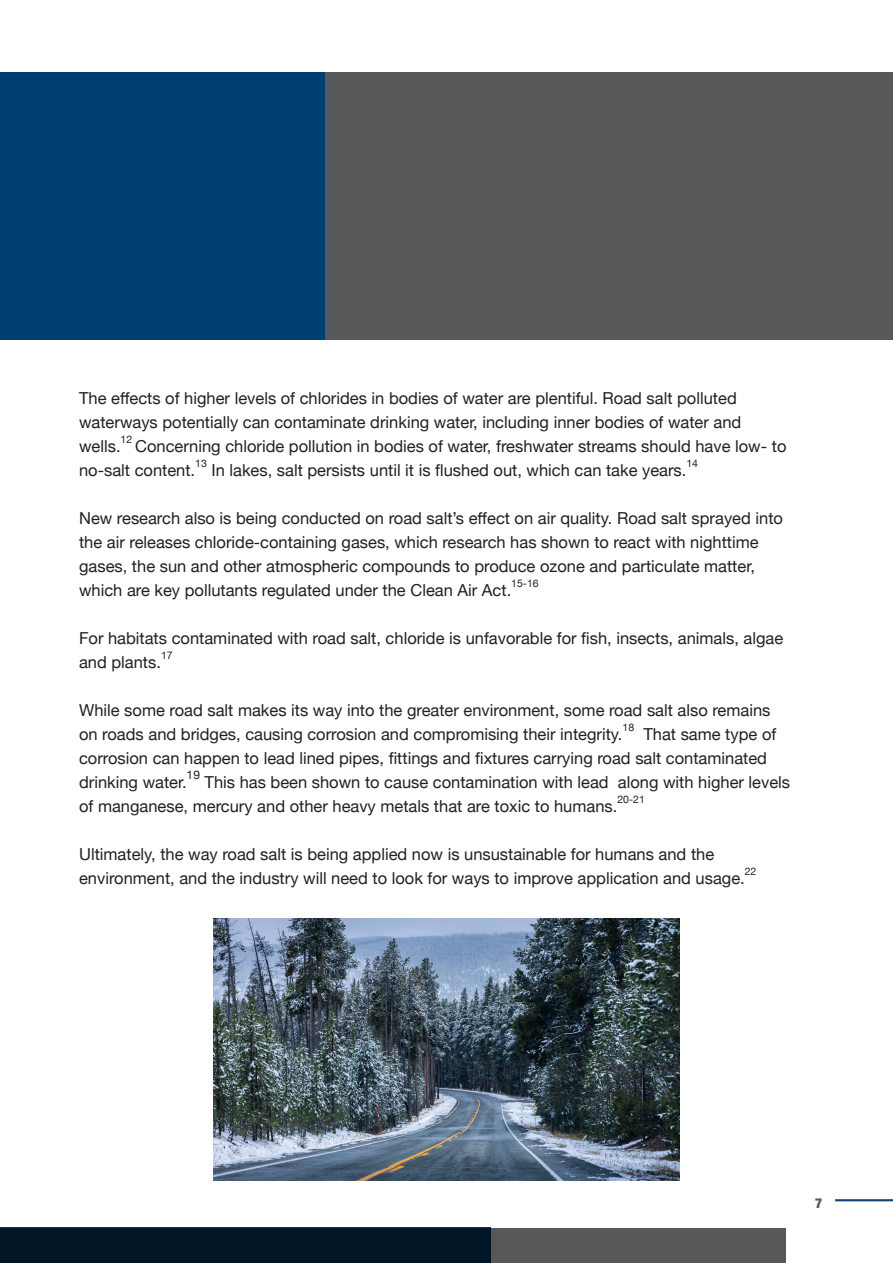
<style>
.page{position:relative;width:893px;height:1263px;background:#fff}
.page>*{position:absolute;margin:0;border:0;box-sizing:border-box;transform-origin:0 0}
.body_text{font:16.5px/24px "Helvetica Neue";color:#231f20}
.t1{font:900 condensed 13.5px "Helvetica Neue";color:#57585a}
.body_text-2{font:12px "Helvetica Neue";color:#231f20}
.body_text-3{font:10.5px "Helvetica Neue";color:#231f20}
</style>
<div class="page">
<hr style="left:835px;top:1199px;width:58px;height:2px;background:#12406e">
<div style="left:0;top:73px;width:592px;height:267px;background:#004071"></div>
<div style="left:325px;top:73px;width:568px;height:267px;background:#57585a"></div>
<img style="left:213px;top:918px;width:467px;height:263px">
<div style="left:0;top:1228px;width:786px;height:35px;background:#57585a"></div>
<div style="left:0;top:1227px;width:491px;height:36px;background:#001627"></div>
<p class="body_text" style="left:79px;top:387px;width:664px">The effects of higher levels of chlorides in bodies of water are plentiful. Road salt polluted waterways potentially can contaminate drinking water, including inner bodies of water and wells.</p>
<p class="body_text-3" style="left:121px;top:432px;width:13px">12</p>
<p class="body_text" style="left:79px;top:435px;width:709px;text-indent:56px">Concerning chloride pollution in bodies of water, freshwater streams should have low- to no-salt content.</p>
<p class="body_text-3" style="left:195px;top:456px;width:13px">13</p>
<p class="body_text-3" style="left:686px;top:456px;width:13px">14</p>
<p class="body_text" style="left:211px;top:459px;width:476px">In lakes, salt persists until it is flushed out, which can take years.</p>
<p class="body_text" style="left:79px;top:507px;width:705px">New research also is being conducted on road salt’s effect on air quality. Road salt sprayed into the air releases chloride-containing gases, which research has shown to react with nighttime gases, the sun and other atmospheric compounds to produce ozone and particulate matter, which are key pollutants regulated under the Clean Air Act.</p>
<p class="body_text-3" style="left:511px;top:576px;width:29px">15-16</p>
<p class="body_text" style="left:79px;top:627px;width:706px">For habitats contaminated with road salt, chloride is unfavorable for fish, insects, animals, algae and plants.</p>
<p class="body_text-3" style="left:161px;top:648px;width:13px">17</p>
<p class="body_text" style="left:79px;top:699px;width:693px">While some road salt makes its way into the greater environment, some road salt also remains on roads and bridges, causing corrosion and compromising their integrity.</p>
<p class="body_text-3" style="left:622px;top:720px;width:13px">18</p>
<p class="body_text" style="left:79px;top:723px;width:699px;text-indent:564px">That same type of corrosion can happen to lead lined pipes, fittings and fixtures carrying road salt contaminated drinking water.</p>
<p class="body_text-2" style="left:187px;top:766px;width:15px">19</p>
<p class="body_text" style="left:79px;top:771px;width:713px;text-indent:125px">This has been shown to cause contamination with lead along with higher levels of manganese, mercury and other heavy metals that are toxic to humans.</p>
<p class="body_text-3" style="left:617px;top:792px;width:29px">20-21</p>
<p class="body_text" style="left:79px;top:843px;width:667px">Ultimately, the way road salt is being applied now is unsustainable for humans and the environment, and the industry will need to look for ways to improve application and usage.</p>
<p class="body_text-3" style="left:745px;top:864px;width:13px">22</p>
<p class="t1" style="left:815px;top:1192px;width:9px">7</p>
</div>
